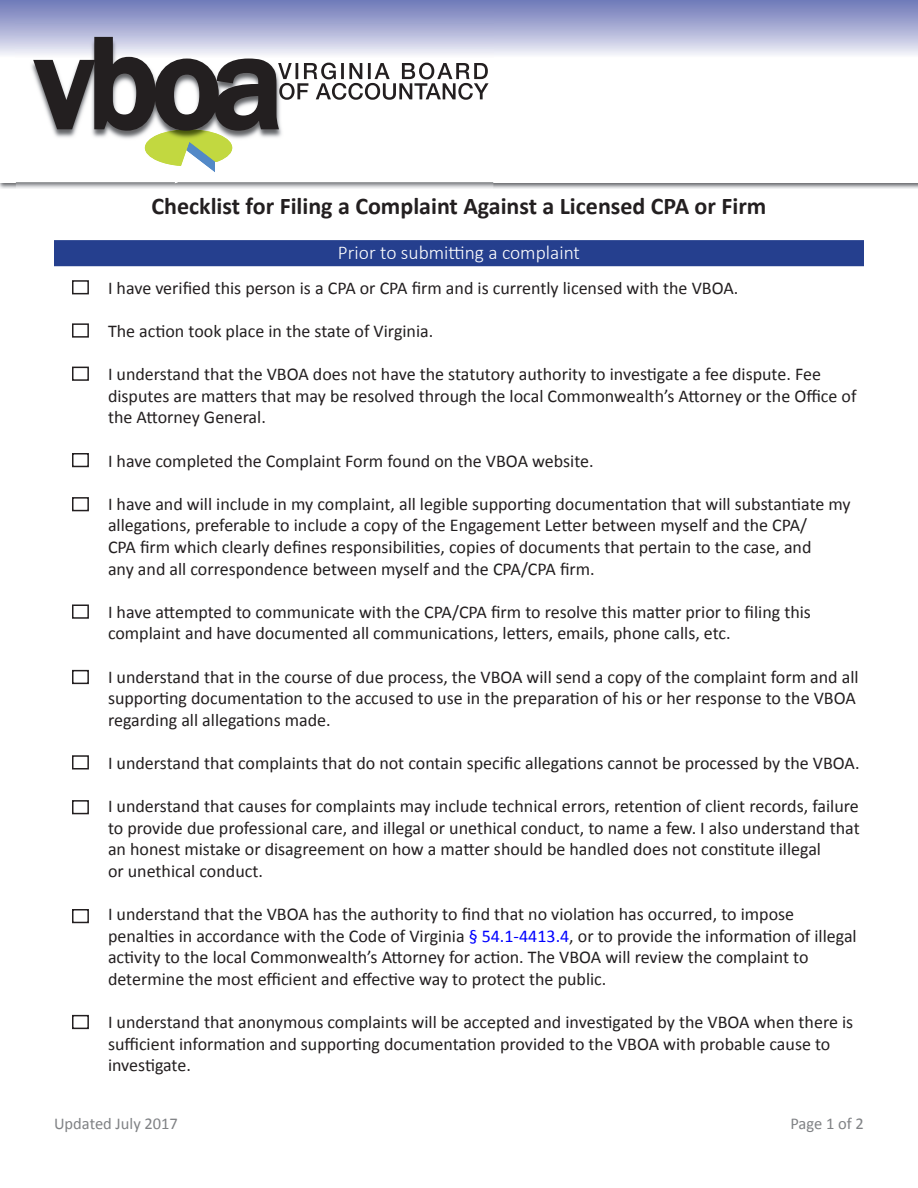
<style>
.page{position:relative;width:918px;height:1188px;background:#fff}
.page>*{position:absolute;margin:0;border:0;box-sizing:border-box;transform-origin:0 0}
.t1{font:500 132.75px "Franklin Gothic";color:#231f20}
.t2{font:700 24px "Calibri";color:#231f20}
.t3{font:300 19.5px "Calibri";color:#fff}
.t4{font:18px/21.6px "Calibri";color:#231f20}
.t5{font:16.5px "Calibri";color:#808285}
.s1{color:#00f}
</style>
<div class="page">
<svg style="left:0;top:0;width:918px;height:137px"></svg>
<svg style="left:30px;top:35px;width:251px;height:148px"></svg>
<div style="left:72px;top:280px;width:17px;height:14px;border:2px solid #231f20"></div>
<div style="left:54px;top:240px;width:810px;height:26px;background:#253f8e;border:2px solid #253f8e"></div>
<div style="left:72px;top:323px;width:17px;height:15px;border:2px solid #231f20"></div>
<div style="left:72px;top:367px;width:17px;height:14px;border:2px solid #231f20"></div>
<div style="left:72px;top:453px;width:17px;height:14px;border:2px solid #231f20"></div>
<div style="left:72px;top:497px;width:17px;height:14px;border:2px solid #231f20"></div>
<div style="left:72px;top:604px;width:17px;height:15px;border:2px solid #231f20"></div>
<div style="left:72px;top:670px;width:17px;height:14px;border:2px solid #231f20"></div>
<div style="left:72px;top:755px;width:17px;height:15px;border:2px solid #231f20"></div>
<div style="left:72px;top:800px;width:17px;height:14px;border:2px solid #231f20"></div>
<div style="left:72px;top:909px;width:17px;height:14px;border:2px solid #231f20"></div>
<div style="left:72px;top:1015px;width:17px;height:14px;border:2px solid #231f20"></div>
<p class="t1" style="left:35px;top:1px;width:250px">vboa</p>
<h2 class="t2" style="left:152px;top:191px;width:616px">Checklist for Filing a Complaint Against a Licensed CPA or Firm</h2>
<p class="t3" style="left:338px;top:240px;width:244px">Prior to submitting a complaint</p>
<p class="t4" style="left:108px;top:277px;width:632px">I have verified this person is a CPA or CPA firm and is currently licensed with the VBOA.</p>
<p class="t4" style="left:108px;top:320px;width:327px">The action took place in the state of Virginia.</p>
<p class="t4" style="left:108px;top:363px;width:715px">I understand that the VBOA does not have the statutory authority to investigate a fee dispute. Fee</p>
<p class="t4" style="left:108px;top:385px;width:750px">disputes are matters that may be resolved through the local Commonwealth’s Attorney or the Office of the Attorney General.</p>
<p class="t4" style="left:108px;top:450px;width:487px">I have completed the Complaint Form found on the VBOA website.</p>
<p class="t4" style="left:108px;top:493px;width:744px">I have and will include in my complaint, all legible supporting documentation that will substantiate my allegations, preferable to include a copy of the Engagement Letter between myself and the CPA/<br>CPA firm which clearly defines responsibilities, copies of documents that pertain to the case, and<br>any and all correspondence between myself and the CPA/CPA firm.</p>
<p class="t4" style="left:108px;top:601px;width:704px">I have attempted to communicate with the CPA/CPA firm to resolve this matter prior to filing this</p>
<p class="t4" style="left:108px;top:623px;width:624px">complaint and have documented all communications, letters, emails, phone calls, etc.</p>
<p class="t4" style="left:108px;top:666px;width:752px">I understand that in the course of due process, the VBOA will send a copy of the complaint form and all supporting documentation to the accused to use in the preparation of his or her response to the VBOA regarding all allegations made.</p>
<p class="t4" style="left:108px;top:752px;width:753px">I understand that complaints that do not contain specific allegations cannot be processed by the VBOA.</p>
<p class="t4" style="left:108px;top:795px;width:752px">I understand that causes for complaints may include technical errors, retention of client records, failure</p>
<p class="t4" style="left:108px;top:817px;width:753px">to provide due professional care, and illegal or unethical conduct, to name a few. I also understand that an honest mistake or disagreement on how a matter should be handled does not constitute illegal<br>or unethical conduct.</p>
<p class="t4" style="left:108px;top:903px;width:688px">I understand that the VBOA has the authority to find that no violation has occurred, to impose</p>
<p class="t4" style="left:108px;top:925px;width:750px">penalties in accordance with the Code of Virginia <span class="s1">§ 54.1-4413.4</span>, or to provide the information of illegal activity to the local Commonwealth’s Attorney for action. The VBOA will review the complaint to</p>
<p class="t4" style="left:108px;top:968px;width:500px">determine the most efficient and effective way to protect the public.</p>
<p class="t4" style="left:108px;top:1011px;width:747px">I understand that anonymous complaints will be accepted and investigated by the VBOA when there is</p>
<p class="t4" style="left:108px;top:1033px;width:724px">sufficient information and supporting documentation provided to the VBOA with probable cause to</p>
<p class="t4" style="left:108px;top:1055px;width:84px">investigate.</p>
<p class="t5" style="left:54px;top:1113px;width:126px">Updated July 2017</p>
<p class="t5" style="left:790px;top:1113px;width:75px">Page 1 of 2</p>
</div>
